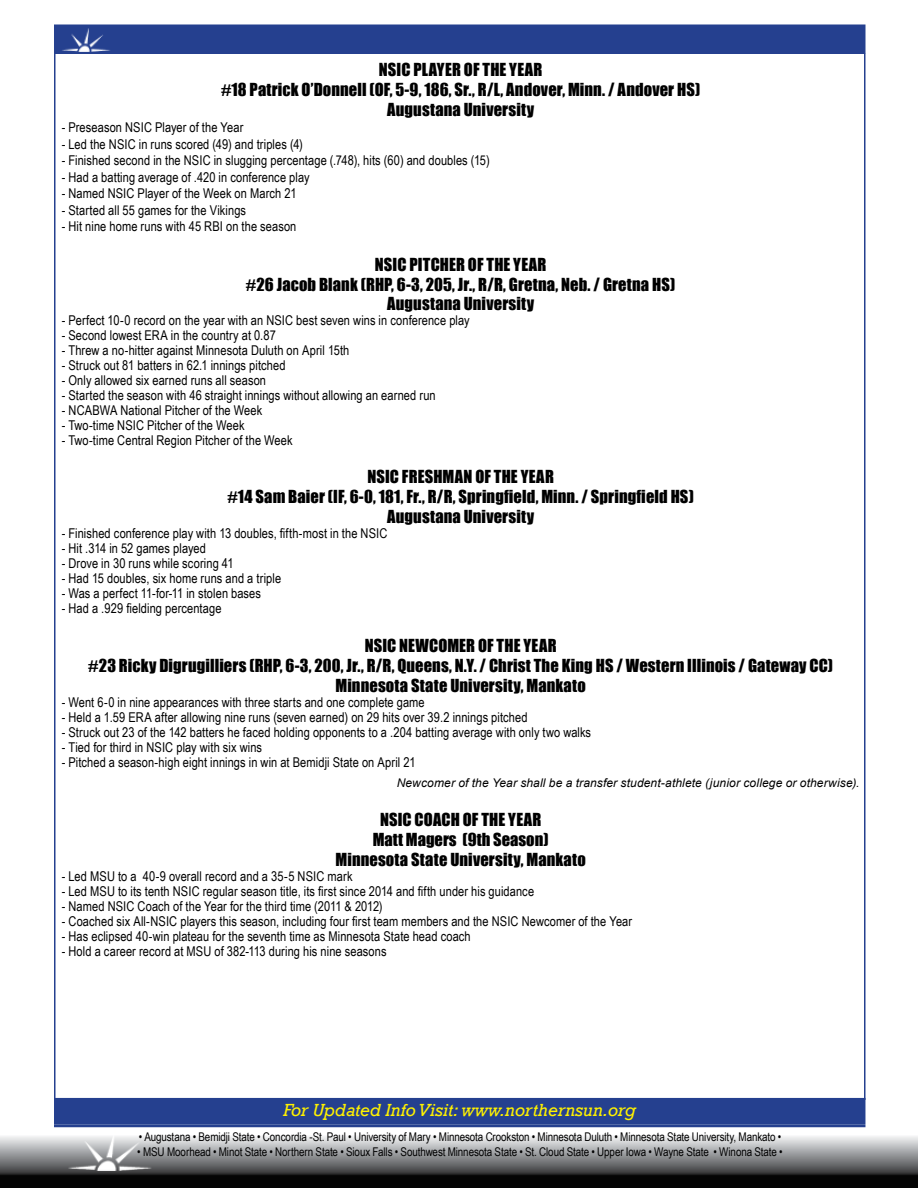
<style>
.page{position:relative;width:918px;height:1188px;background:#fff}
.page>*{position:absolute;margin:0;border:0;box-sizing:border-box;transform-origin:0 0}
.t1{font:italic 18px "Rockwell";color:#fff200}
.t2{font:16.5px/19.8px "Impact";letter-spacing:.005em;color:#000;text-align:center}
.t3{font:13.5px "Arial Narrow";letter-spacing:.005em;color:#000}
.t4{font:12px "Arial Narrow";letter-spacing:-.01em;color:#000}
.t5{font:italic 12px "Arial";letter-spacing:.01em;color:#000}
</style>
<div class="page">
<svg style="left:0;top:1126px;width:918px;height:62px;background:#7f8081"></svg>
<hr style="left:54px;top:1124px;width:811px;height:3px;background:#25408f">
<img style="left:54px;top:1124px;width:104px;height:47px">
<div style="left:54px;top:24px;width:812px;height:30px;background:#25408f;border:2px solid #25408f"></div>
<img style="left:54px;top:25px;width:60px;height:27px">
<div style="left:55px;top:1099px;width:810px;height:24px;background:#25408f"></div>
<div style="left:54px;top:1098px;width:811px;height:26px;border:2px solid #25408f"></div>
<hr style="left:54px;top:54px;width:2px;height:1046px;background:#25408f">
<hr style="left:864px;top:54px;width:2px;height:1046px;background:#25408f">
<p class="t2" style="left:221px;top:59px;width:481px">NSIC Player of the Year<br>#18 Patrick O’Donnell (OF, 5-9, 186, Sr., R/L, Andover, Minn. / Andover HS)<br>Augustana University</p>
<p class="t3" style="left:62px;top:117px;width:183px">- Preseason NSIC Player of the Year</p>
<p class="t3" style="left:62px;top:134px;width:243px">- Led the NSIC in runs scored (49) and triples (4)</p>
<p class="t3" style="left:62px;top:150px;width:430px">- Finished second in the NSIC in slugging percentage (.748), hits (60) and doubles (15)</p>
<p class="t3" style="left:62px;top:167px;width:249px">- Had a batting average of .420 in conference play</p>
<p class="t3" style="left:62px;top:183px;width:236px">- Named NSIC Player of the Week on March 21</p>
<p class="t3" style="left:62px;top:200px;width:186px">- Started all 55 games for the Vikings</p>
<p class="t3" style="left:62px;top:216px;width:236px">- Hit nine home runs with 45 RBI on the season</p>
<p class="t2" style="left:246px;top:254px;width:431px">NSIC Pitcher of the Year<br>#26 Jacob Blank (RHP, 6-3, 205, Jr., R/R, Gretna, Neb. / Gretna HS)<br>Augustana University</p>
<p class="t3" style="left:62px;top:311px;width:410px">- Perfect 10-0 record on the year with an NSIC best seven wins in conference play</p>
<p class="t3" style="left:62px;top:326px;width:216px">- Second lowest ERA in the country at 0.87</p>
<p class="t3" style="left:62px;top:341px;width:289px">- Threw a no-hitter against Minnesota Duluth on April 15th</p>
<p class="t3" style="left:62px;top:356px;width:225px">- Struck out 81 batters in 62.1 innings pitched</p>
<p class="t3" style="left:62px;top:371px;width:206px">- Only allowed six earned runs all season</p>
<p class="t3" style="left:62px;top:386px;width:376px">- Started the season with 46 straight innings without allowing an earned run</p>
<p class="t3" style="left:62px;top:401px;width:202px">- NCABWA National Pitcher of the Week</p>
<p class="t3" style="left:62px;top:416px;width:184px">- Two-time NSIC Pitcher of the Week</p>
<p class="t3" style="left:62px;top:431px;width:232px">- Two-time Central Region Pitcher of the Week</p>
<p class="t2" style="left:227px;top:466px;width:468px">NSIC Freshman of the Year<br>#14 Sam Baier (IF, 6-0, 181, Fr., R/R, Springfield, Minn. / Springfield HS)<br>Augustana University</p>
<p class="t3" style="left:62px;top:523px;width:327px">- Finished conference play with 13 doubles, fifth-most in the NSIC</p>
<p class="t3" style="left:62px;top:538px;width:146px">- Hit .314 in 52 games played</p>
<p class="t3" style="left:62px;top:553px;width:173px">- Drove in 30 runs while scoring 41</p>
<p class="t3" style="left:62px;top:568px;width:221px">- Had 15 doubles, six home runs and a triple</p>
<p class="t3" style="left:62px;top:583px;width:201px">- Was a perfect 11-for-11 in stolen bases</p>
<p class="t3" style="left:62px;top:598px;width:161px">- Had a .929 fielding percentage</p>
<p class="t2" style="left:88px;top:636px;width:746px">NSIC Newcomer of the Year<br>#23 Ricky Digrugilliers (RHP, 6-3, 200, Jr., R/R, Queens, N.Y. / Christ The King HS / Western Illinois / Gateway CC)<br>Minnesota State University, Mankato</p>
<p class="t3" style="left:62px;top:692px;width:365px">- Went 6-0 in nine appearances with three starts and one complete game</p>
<p class="t3" style="left:62px;top:707px;width:467px">- Held a 1.59 ERA after allowing nine runs (seven earned) on 29 hits over 39.2 innings pitched</p>
<p class="t3" style="left:62px;top:722px;width:531px">- Struck out 23 of the 142 batters he faced holding opponents to a .204 batting average with only two walks</p>
<p class="t3" style="left:62px;top:737px;width:202px">- Tied for third in NSIC play with six wins</p>
<p class="t3" style="left:62px;top:752px;width:355px">- Pitched a season-high eight innings in win at Bemidji State on April 21</p>
<p class="t5" style="left:397px;top:775px;width:464px">Newcomer of the Year shall be a transfer student-athlete (junior college or otherwise).</p>
<p class="t2" style="left:335px;top:810px;width:252px">NSIC Coach of the Year<br>Matt Magers (9th Season)<br>Minnesota State University, Mankato</p>
<p class="t3" style="left:62px;top:866px;width:292px">- Led MSU to a 40-9 overall record and a 35-5 NSIC mark</p>
<p class="t3" style="left:62px;top:881px;width:474px">- Led MSU to its tenth NSIC regular season title, its first since 2014 and fifth under his guidance</p>
<p class="t3" style="left:62px;top:896px;width:322px">- Named NSIC Coach of the Year for the third time (2011 &amp; 2012)</p>
<p class="t3" style="left:62px;top:911px;width:572px">- Coached six All-NSIC players this season, including four first team members and the NSIC Newcomer of the Year</p>
<p class="t3" style="left:62px;top:926px;width:411px">- Has eclipsed 40-win plateau for the seventh time as Minnesota State head coach</p>
<p class="t3" style="left:62px;top:941px;width:326px">- Hold a career record at MSU of 382-113 during his nine seasons</p>
<h1 class="t1" style="left:284px;top:1100px;width:354px">For Updated Info Visit: www.northernsun.org</h1>
<p class="t4" style="left:139px;top:1128px;width:644px">• Augustana • Bemidji State • Concordia -St. Paul • University of Mary • Minnesota Crookston • Minnesota Duluth • Minnesota State University, Mankato •</p>
<p class="t4" style="left:137px;top:1143px;width:647px">• MSU Moorhead • Minot State • Northern State • Sioux Falls • Southwest Minnesota State • St. Cloud State • Upper Iowa • Wayne State • Winona State •</p>
</div>
